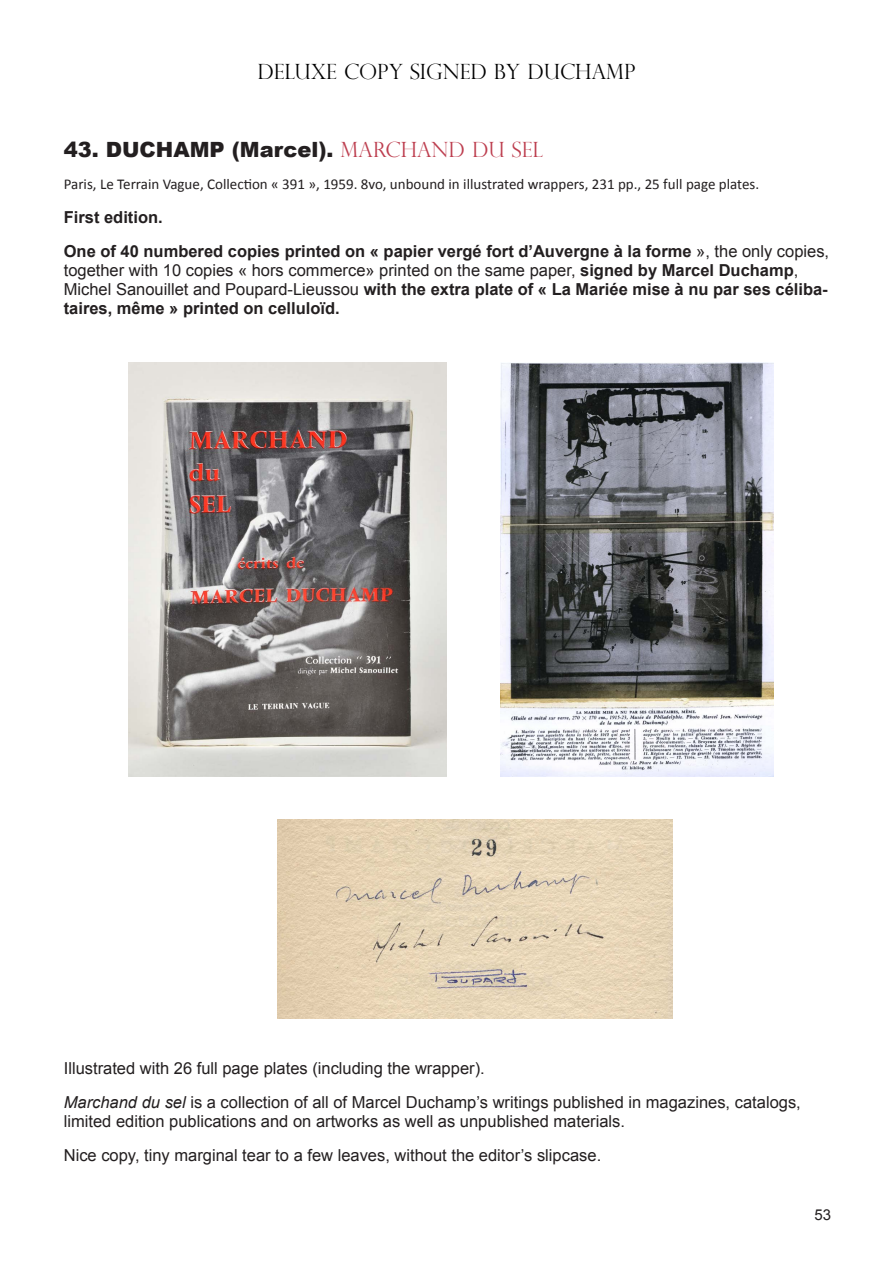
<style>
.page{position:relative;width:893px;height:1263px;background:#fff}
.page>*{position:absolute;margin:0;border:0;box-sizing:border-box;transform-origin:0 0}
.t1{font:900 21px "Arial";color:#231f20}
.t2{font:300 21px "Perpetua Titling";color:#000}
.t3{font:700 16.5px/18.9px "Arial";color:#231f20}
.t4{font:16.5px/19px "Arial";color:#231f20}
.t5{font:15px "Calibri";color:#231f20}
.t6{font:15px "Arial";color:#231f20}
.s1{font-family:"Perpetua Titling";font-weight:300;color:#bd3e4f}
.s2{font-weight:400}
.s3{font-style:italic}
</style>
<div class="page">
<img style="left:129px;top:363px;width:317px;height:414px">
<img style="left:500px;top:363px;width:274px;height:414px">
<img style="left:278px;top:820px;width:395px;height:199px">
<p class="t2" style="left:258px;top:59px;width:379px">DELUXE COPY SIGNED BY DUCHAMP</p>
<p class="t1" style="left:64px;top:134px;width:481px">43. DUCHAMP (Marcel). <span class="s1">MARCHAND DU SEL</span></p>
<p class="t5" style="left:64px;top:174px;width:697px">Paris, Le Terrain Vague, Collection « 391 », 1959. 8vo, unbound in illustrated wrappers, 231 pp., 25 full page plates.</p>
<p class="t3" style="left:64px;top:209px;width:101px">First edition.</p>
<p class="t3" style="left:64px;top:243px;width:767px">One of 40 numbered copies printed on « papier vergé fort d’Auvergne à la forme <span class="s2">», the only copies, together with 10 copies « hors commerce» printed on the same paper,</span> signed by Marcel Duchamp<span class="s2">, Michel Sanouillet and Poupard-Lieussou</span> with the extra plate of « La Mariée mise à nu par ses céliba&shy;taires, même » printed on celluloïd.</p>
<p class="t4" style="left:64px;top:1058px;width:422px">Illustrated with 26 full page plates (including the wrapper).</p>
<p class="t4" style="left:64px;top:1092px;width:739px"><span class="s3">Marchand du sel</span> is a collection of all of Marcel Duchamp’s writings published in magazines, catalogs, limited edition publications and on artworks as well as unpublished materials.</p>
<p class="t4" style="left:64px;top:1145px;width:539px">Nice copy, tiny marginal tear to a few leaves, without the editor’s slipcase.</p>
<p class="t6" style="left:815px;top:1205px;width:18px">53</p>
</div>
